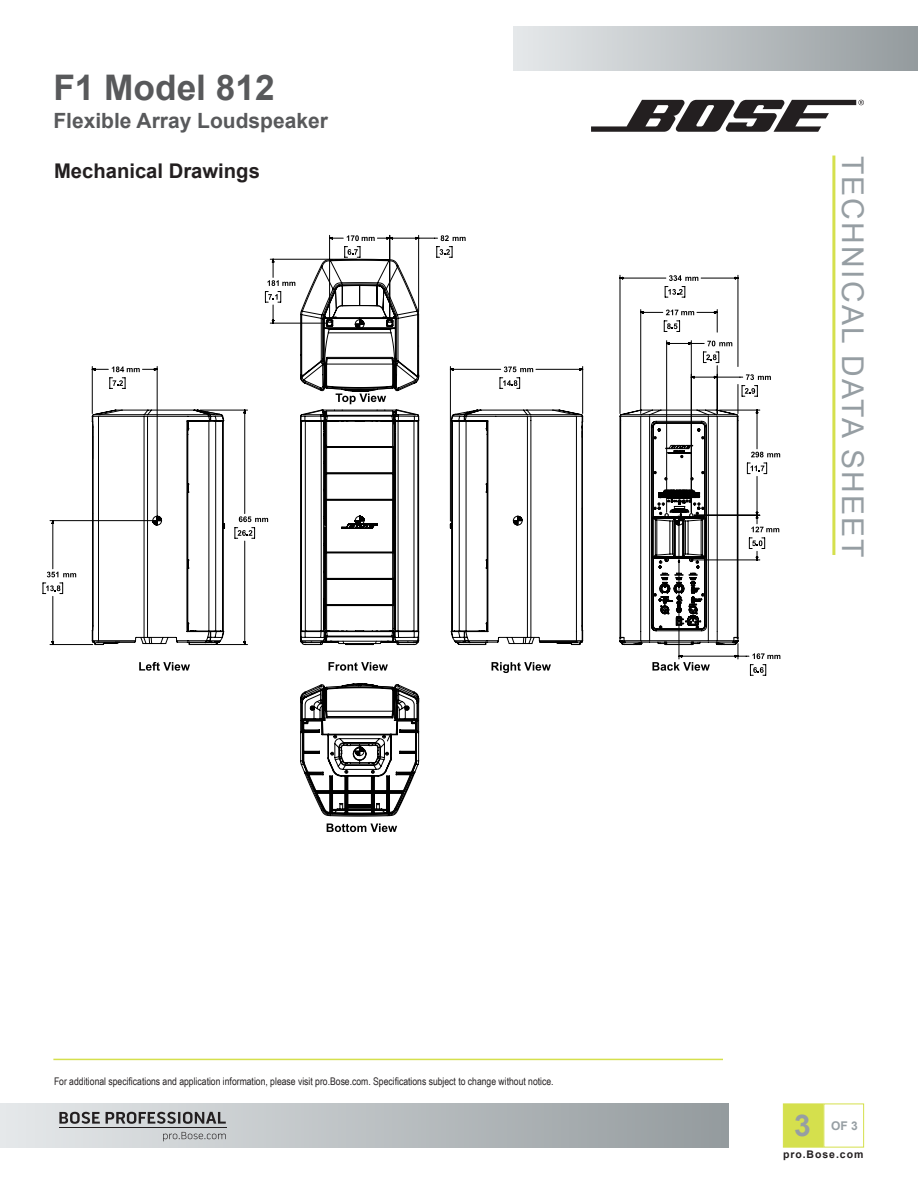
<style>
.page{position:relative;width:918px;height:1188px;background:#fff}
.page>*{position:absolute;margin:0;border:0;box-sizing:border-box;transform-origin:0 0}
.t1{font:700 35.25px "Arial";color:#58595b}
.t2{font:30px "Arial";letter-spacing:.075em;color:#969ea3}
.t3{font:700 30px "Arial";color:#969ea3}
.t4{font:700 21px "Arial";color:#58595b}
.t5{font:700 20.25px "Arial";color:#231f20}
.t6{font:700 12px "Arial";color:#969ea3}
.t7{font:10.5px "Arial Narrow";color:#231f20}
.t8{font:700 10.5px "Arial";letter-spacing:.09em;color:#231f20}
</style>
<div class="page">
<svg style="left:591px;top:100px;width:273px;height:32px"></svg>
<div style="left:783px;top:1104px;width:41px;height:44px;background:#d5e04d;border:1px solid #d5e04d"></div>
<hr style="left:832px;top:156px;width:3px;height:399px;background:#d5e04d">
<div style="left:513px;top:26px;width:405px;height:44px;background:linear-gradient(to right,#e5e8ea,#949b9e)"></div>
<div style="left:0;top:1104px;width:729px;height:44px;background:linear-gradient(to right,#e5e8ea,#949b9e)"></div>
<hr style="left:59px;top:1128px;width:168px;height:1px;background:#231f20">
<svg style="left:59px;top:1112px;width:167px;height:12px;background:#848586"></svg>
<svg style="left:163px;top:1132px;width:63px;height:9px"></svg>
<svg style="left:327px;top:823px;width:70px;height:9px"></svg>
<svg style="left:767px;top:654px;width:13px;height:5px"></svg>
<svg style="left:767px;top:453px;width:13px;height:4px"></svg>
<svg style="left:767px;top:528px;width:12px;height:4px"></svg>
<svg style="left:767px;top:375px;width:4px;height:5px"></svg>
<svg style="left:301px;top:756px;width:118px;height:60px"></svg>
<svg style="left:269px;top:235px;width:498px;height:298px"></svg>
<svg style="left:43px;top:275px;width:723px;height:481px"></svg>
<hr style="left:53px;top:1059px;width:670px;height:1px;background:#d5e04d">
<h1 class="t1" style="left:53px;top:64px;width:223px">F1 Model 812</h1>
<h3 class="t4" style="left:53px;top:107px;width:276px">Flexible Array Loudspeaker</h3>
<h3 class="t5" style="left:54px;top:157px;width:207px">Mechanical Drawings</h3>
<p class="t7" style="left:54px;top:1073px;width:501px">For additional specifications and application information, please visit pro.Bose.com. Specifications subject to change without notice.</p>
<h2 class="t2" style="left:872px;top:156px;width:404px;rotate:90deg">TECHNICAL DATA SHEET</h2>
<h2 class="t3" style="left:794px;top:1105px;width:18px">3</h2>
<p class="t6" style="left:831px;top:1117px;width:28px">OF 3</p>
<p class="t8" style="left:783px;top:1148px;width:82px">pro.Bose.com</p>
</div>
